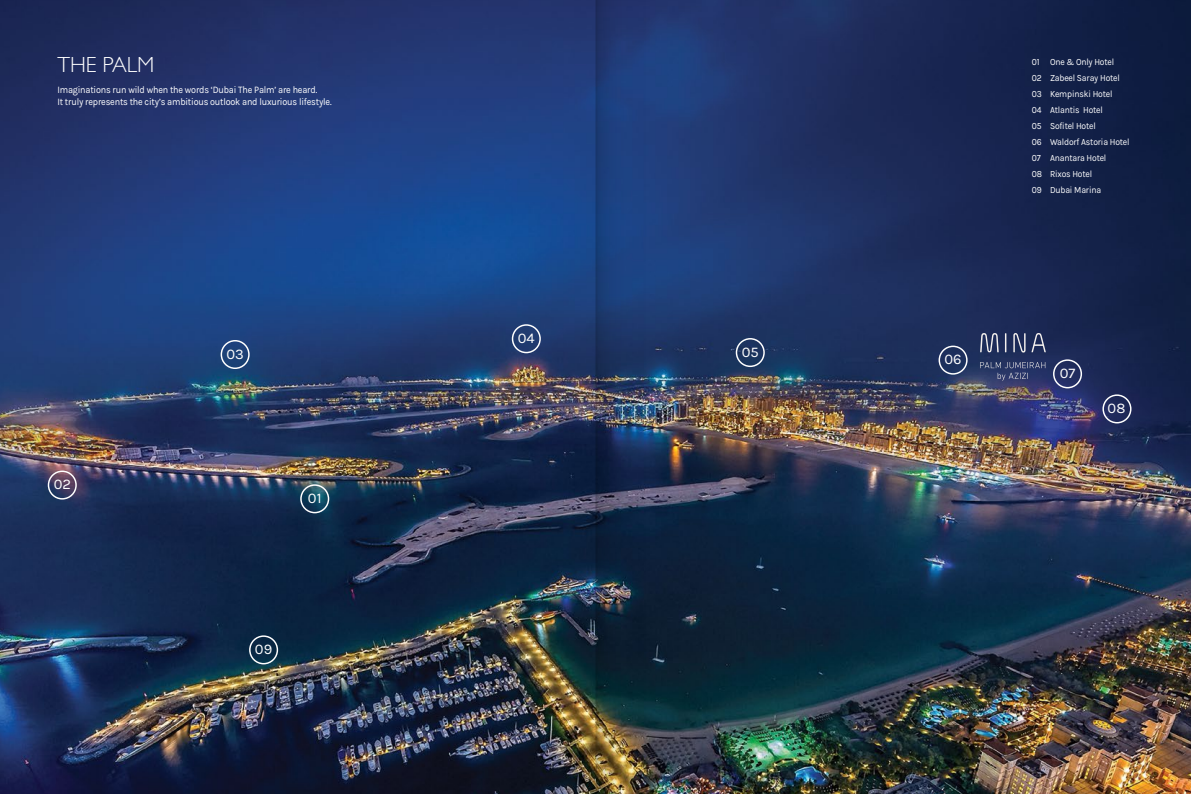
<style>
.page{position:relative;width:1191px;height:794px;background:#fff}
.page>*{position:absolute;margin:0;border:0;box-sizing:border-box;transform-origin:0 0}
.t1{font:300 22px "Gill Sans MT Pro";color:#fff}
.t2{font:14.7px "Karla";color:#fff}
.t3{font:10px/12.5px "Karla";letter-spacing:-.02em;color:#fff;scale:.9 1}
.t4{font:9.5px/15.9px "Karla";letter-spacing:-.02em;color:#fff;scale:.9 1}
</style>
<div class="page">
<img style="left:0;top:1px;width:1190px;height:793px">
<div style="left:1102px;top:394px;width:29px;height:29px;border:1px solid #fff;border-radius:50%"></div>
<div style="left:1053px;top:359px;width:29px;height:29px;border:1px solid #fff;border-radius:50%"></div>
<div style="left:938px;top:345px;width:29px;height:30px;border:1px solid #fff;border-radius:50%"></div>
<div style="left:735px;top:338px;width:30px;height:29px;border:1px solid #fff;border-radius:50%"></div>
<div style="left:512px;top:324px;width:29px;height:29px;border:1px solid #fff;border-radius:50%"></div>
<div style="left:221px;top:340px;width:29px;height:29px;border:1px solid #fff;border-radius:50%"></div>
<div style="left:48px;top:470px;width:29px;height:29px;border:1px solid #fff;border-radius:50%"></div>
<div style="left:300px;top:484px;width:29px;height:29px;border:1px solid #fff;border-radius:50%"></div>
<div style="left:249px;top:635px;width:29px;height:29px;border:1px solid #fff;border-radius:50%"></div>
<svg style="left:980px;top:333px;width:65px;height:47px;background:#3d4971"></svg>
<img style="left:595px;top:1px;width:67px;height:793px">
<h1 class="t1" style="left:57px;top:51px;width:98px">THE PALM</h1>
<p class="t3" style="left:57px;top:83px;width:306px">Imaginations run wild when the words ‘Dubai The Palm’ are heard.<br>It truly represents the city’s ambitious outlook and luxurious lifestyle.</p>
<h2 class="t2" style="left:54px;top:476px;width:19px">02</h2>
<h2 class="t2" style="left:226px;top:345px;width:19px">03</h2>
<h2 class="t2" style="left:308px;top:489px;width:15px">01</h2>
<h2 class="t2" style="left:255px;top:640px;width:19px">09</h2>
<h2 class="t2" style="left:518px;top:329px;width:18px">04</h2>
<h2 class="t2" style="left:741px;top:343px;width:19px">05</h2>
<h2 class="t2" style="left:944px;top:351px;width:19px">06</h2>
<p class="t4" style="left:1032px;top:54px;width:110px">01 One &amp; Only Hotel<br>02 Zabeel Saray Hotel<br>03 Kempinski Hotel<br>04 Atlantis Hotel<br>05 Sofitel Hotel<br>06 Waldorf Astoria Hotel<br>07 Anantara Hotel<br>08 Rixos Hotel<br>09 Dubai Marina</p>
<h2 class="t2" style="left:1059px;top:364px;width:17px">07</h2>
<h2 class="t2" style="left:1107px;top:400px;width:19px">08</h2>
</div>
